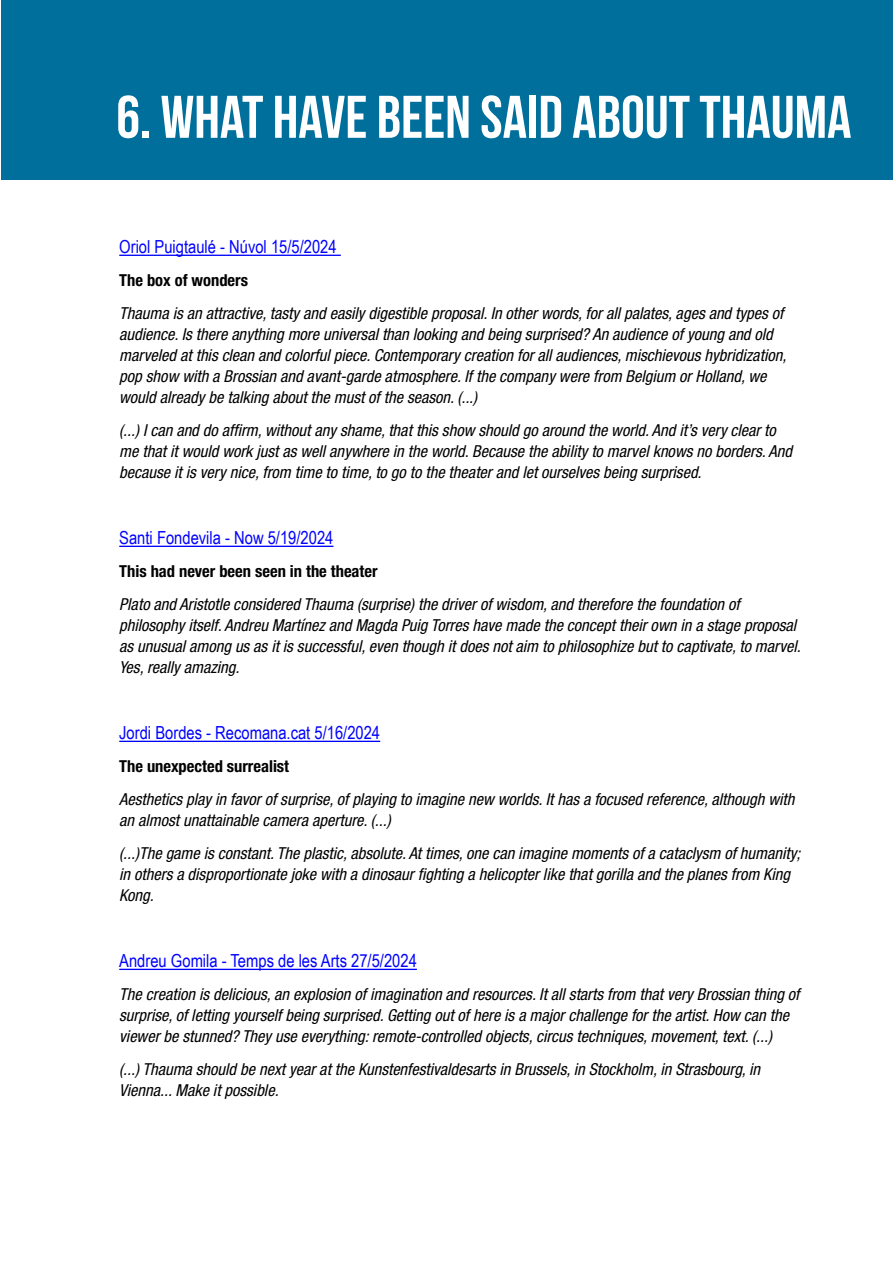
<style>
.page{position:relative;width:893px;height:1263px;background:#fff}
.page>*{position:absolute;margin:0;border:0;box-sizing:border-box;transform-origin:0 0}
.t1{font:60px "Bebas Neue";color:#fff}
.t2{font:18px "Arial Narrow";color:#00f}
.t3{font:italic condensed 16.5px/21px "Helvetica Neue LT Std";color:#000}
.t4{font:700 condensed 16.5px "Helvetica Neue LT Std";color:#000}
</style>
<div class="page">
<div style="left:2px;top:0;width:891px;height:179px;background:#006f9c"></div>
<hr style="left:119px;top:255px;width:222px;height:1px;background:#00f">
<hr style="left:119px;top:546px;width:214px;height:1px;background:#00f">
<hr style="left:119px;top:741px;width:261px;height:1px;background:#00f">
<hr style="left:119px;top:969px;width:298px;height:1px;background:#00f">
<h1 class="t1" style="left:116px;top:84px;width:737px">6. WHAT HAVE BEEN SAID ABOUT THAUMA</h1>
<p class="t2" style="left:119px;top:234px;width:219px">Oriol Puigtaulé - Núvol 15/5/2024</p>
<p class="t4" style="left:119px;top:270px;width:130px">The box of wonders</p>
<p class="t3" style="left:119px;top:303px;width:668px">Thauma is an attractive, tasty and easily digestible proposal. In other words, for all palates, ages and types of audience. Is there anything more universal than looking and being surprised? An audience of young and old marveled at this clean and colorful piece. Contemporary creation for all audiences, mischievous hybridization, pop show with a Brossian and avant-garde atmosphere. If the company were from Belgium or Holland, we would already be talking about the must of the season. (...)</p>
<p class="t3" style="left:119px;top:420px;width:674px">(...) I can and do affirm, without any shame, that this show should go around the world. And it’s very clear to me that it would work just as well anywhere in the world. Because the ability to marvel knows no borders. And because it is very nice, from time to time, to go to the theater and let ourselves being surprised.</p>
<p class="t2" style="left:119px;top:525px;width:216px">Santi Fondevila - Now 5/19/2024</p>
<p class="t4" style="left:119px;top:561px;width:260px">This had never been seen in the theater</p>
<p class="t3" style="left:119px;top:594px;width:683px">Plato and Aristotle considered Thauma (surprise) the driver of wisdom, and therefore the foundation of philosophy itself. Andreu Martínez and Magda Puig Torres have made the concept their own in a stage proposal as unusual among us as it is successful, even though it does not aim to philosophize but to captivate, to marvel.<br>Yes, really amazing.</p>
<p class="t2" style="left:119px;top:720px;width:262px">Jordi Bordes - Recomana.cat 5/16/2024</p>
<p class="t4" style="left:119px;top:756px;width:171px">The unexpected surrealist</p>
<p class="t3" style="left:119px;top:789px;width:677px">Aesthetics play in favor of surprise, of playing to imagine new worlds. It has a focused reference, although with an almost unattainable camera aperture. (...)</p>
<p class="t3" style="left:119px;top:843px;width:683px">(...)The game is constant. The plastic, absolute. At times, one can imagine moments of a cataclysm of humanity; in others a disproportionate joke with a dinosaur fighting a helicopter like that gorilla and the planes from King<br>Kong.</p>
<p class="t2" style="left:119px;top:948px;width:299px">Andreu Gomila - Temps de les Arts 27/5/2024</p>
<p class="t3" style="left:119px;top:984px;width:682px">The creation is delicious, an explosion of imagination and resources. It all starts from that very Brossian thing of surprise, of letting yourself being surprised. Getting out of here is a major challenge for the artist. How can the viewer be stunned? They use everything: remote-controlled objects, circus techniques, movement, text. (...)</p>
<p class="t3" style="left:119px;top:1059px;width:642px">(...) Thauma should be next year at the Kunstenfestivaldesarts in Brussels, in Stockholm, in Strasbourg, in<br>Vienna... Make it possible.</p>
</div>
